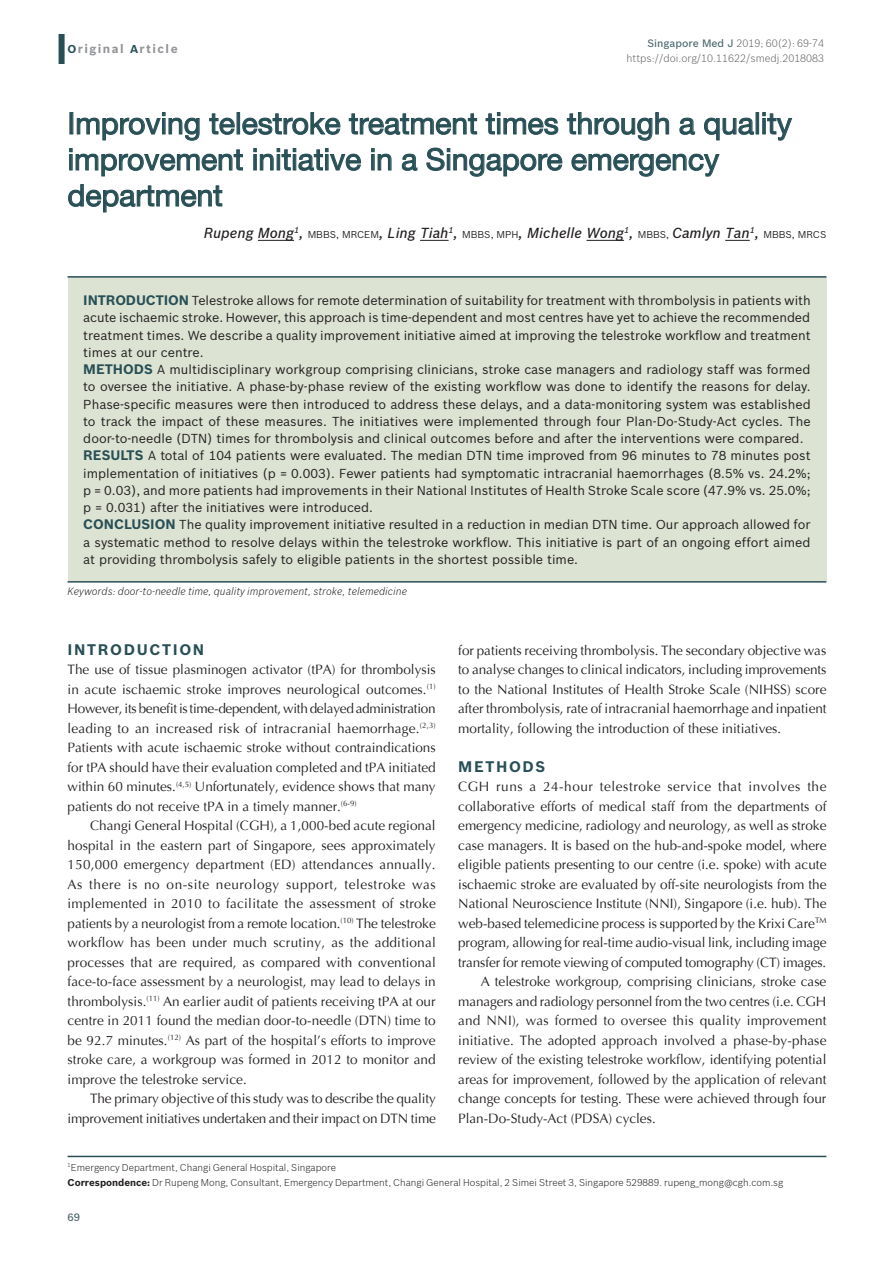
<style>
.page{position:relative;width:894px;height:1263px;background:#fff}
.page>*{position:absolute;margin:0;border:0;box-sizing:border-box;transform-origin:0 0}
.AT{font:30px/36px "Helvetica Neue";color:#284f56}
.t1{font:700 15px "Bosch Sans";letter-spacing:.11em;color:#284f56}
.AU{font:italic 500 14.25px "Bosch Sans";color:#231f20}
.TX{font:13.5px/19.5px "Optima";color:#231f20;text-align:justify}
.TXFL{font:13.5px/19.5px "Optima";color:#231f20;text-align:justify}
.ABS{font:12.75px/17.2px "Bosch Sans";color:#231f20;text-align:justify}
.ABSF{font:12.75px/17.2px "Bosch Sans";color:#231f20;text-align:justify}
.ABSL{font:12.75px/17.2px "Bosch Sans";color:#231f20;text-align:justify}
.t2{font:700 12px "Bosch Sans";letter-spacing:.12em;color:#939598}
.DOI{font:300 10.5px/15px "Bosch Sans";color:#636366;text-align:right}
.KWD{font:italic 300 10.5px "Bosch Sans";color:#231f20}
.FOLIO{font:500 10.5px "Bosch Sans";color:#4f676d}
.ADD{font:300 9.75px "Bosch Sans";color:#231f20}
.AFF{font:300 9.75px "Bosch Sans";color:#231f20}
.s1{font-size:11.25px;color:#284f56}
.s2{font-weight:500;color:#4b6a70}
.s3{font-weight:400;font-style:normal;font-size:9.75px}
.s4{font-weight:700;font-size:13.5px;color:#284f56}
.s5{font-weight:700}
</style>
<div class="page">
<div style="left:58px;top:34px;width:7px;height:30px;background:#284f56"></div>
<hr style="left:68px;top:1155px;width:758px;height:2px;background:#284f56">
<hr style="left:258px;top:240px;width:36px;height:1px;background:#231f20">
<svg style="left:420px;top:240px;width:28px;height:1px"></svg>
<hr style="left:586px;top:240px;width:38px;height:1px;background:#231f20">
<svg style="left:725px;top:240px;width:24px;height:1px"></svg>
<svg style="left:76px;top:112px;width:124px;height:29px"></svg>
<svg style="left:209px;top:113px;width:26px;height:22px"></svg>
<div style="left:236px;top:112px;width:4px;height:22px;border:1px solid #284f56"></div>
<svg style="left:242px;top:112px;width:98px;height:23px"></svg>
<svg style="left:348px;top:113px;width:129px;height:22px"></svg>
<svg style="left:485px;top:112px;width:73px;height:23px"></svg>
<svg style="left:566px;top:112px;width:103px;height:29px"></svg>
<svg style="left:679px;top:117px;width:16px;height:18px"></svg>
<svg style="left:704px;top:117px;width:50px;height:24px"></svg>
<svg style="left:762px;top:112px;width:30px;height:29px"></svg>
<svg style="left:69px;top:148px;width:174px;height:29px"></svg>
<svg style="left:253px;top:148px;width:108px;height:23px"></svg>
<svg style="left:371px;top:148px;width:21px;height:23px"></svg>
<svg style="left:401px;top:153px;width:16px;height:18px"></svg>
<svg style="left:426px;top:147px;width:136px;height:30px"></svg>
<svg style="left:571px;top:153px;width:148px;height:24px"></svg>
<svg style="left:68px;top:184px;width:154px;height:29px"></svg>
<div style="left:68px;top:277px;width:758px;height:304px;background:#dce3d3"></div>
<hr style="left:68px;top:276px;width:758px;height:2px;background:#284f56">
<hr style="left:68px;top:581px;width:758px;height:1px;background:#284f56">
<p class="t2" style="left:68px;top:42px;width:112px"><span class="s1">O</span>riginal <span class="s1">A</span>rticle</p>
<p class="DOI" style="left:626px;top:35px;width:199px"><span class="s2">Singapore Med J</span> 2019; 60(2): 69-74 https://doi.org/10.11622/smedj.2018083</p>
<p class="AT" style="left:68px;top:105px;width:725px">Improving telestroke treatment times through a quality improvement initiative in a Singapore emergency department</p>
<p class="AU" style="left:204px;top:224px;width:624px">Rupeng Mong<sup>1</sup>, <span class="s3">MBBS, MRCEM</span>, Ling Tiah<sup>1</sup>, <span class="s3">MBBS, MPH</span>, Michelle Wong<sup>1</sup>, <span class="s3">MBBS,</span> Camlyn Tan<sup>1</sup>, <span class="s3">MBBS, MRCS</span></p>
<p class="ABSF" style="left:83px;top:292px;width:728px"><span class="s4">INTRODUCTION</span> Telestroke allows for remote determination of suitability for treatment with thrombolysis in patients with acute ischaemic stroke. However, this approach is time-dependent and most centres have yet to achieve the recommended treatment times. We describe a quality improvement initiative aimed at improving the telestroke workflow and treatment times at our centre.</p>
<p class="ABS" style="left:83px;top:361px;width:728px"><span class="s4">METHODS</span> A multidisciplinary workgroup comprising clinicians, stroke case managers and radiology staff was formed to oversee the initiative. A phase-by-phase review of the existing workflow was done to identify the reasons for delay.<br>Phase-specific measures were then introduced to address these delays, and a data-monitoring system was established to track the impact of these measures. The initiatives were implemented through four Plan-Do-Study-Act cycles. The door-to-needle (DTN) times for thrombolysis and clinical outcomes before and after the interventions were compared.</p>
<p class="ABS" style="left:83px;top:447px;width:728px"><span class="s4">RESULTS</span> A total of 104 patients were evaluated. The median DTN time improved from 96 minutes to 78 minutes post implementation of initiatives (p = 0.003). Fewer patients had symptomatic intracranial haemorrhages (8.5% vs. 24.2%; p = 0.03), and more patients had improvements in their National Institutes of Health Stroke Scale score (47.9% vs. 25.0%; p = 0.031) after the initiatives were introduced.</p>
<p class="ABSL" style="left:83px;top:516px;width:728px"><span class="s4">CONCLUSION</span> The quality improvement initiative resulted in a reduction in median DTN time. Our approach allowed for a systematic method to resolve delays within the telestroke workflow. This initiative is part of an ongoing effort aimed at providing thrombolysis safely to eligible patients in the shortest possible time.</p>
<p class="KWD" style="left:68px;top:584px;width:341px">Keywords: door-to-needle time, quality improvement, stroke, telemedicine</p>
<h1 class="t1" style="left:68px;top:640px;width:138px">INTRODUCTION</h1>
<p class="TXFL" style="left:68px;top:660px;width:369px">The use of tissue plasminogen activator (tPA) for thrombolysis in acute ischaemic stroke improves neurological outcomes.<sup>(1)<br></sup>However, its benefit is time-dependent, with delayed administration leading to an increased risk of intracranial haemorrhage.<sup>(2,3)<br></sup>Patients with acute ischaemic stroke without contraindications for tPA should have their evaluation completed and tPA initiated within 60 minutes.<sup>(4,5)</sup> Unfortunately, evidence shows that many patients do not receive tPA in a timely manner.<sup>(6-9)</sup></p>
<p class="TX" style="left:68px;top:816px;width:369px;text-indent:22px">Changi General Hospital (CGH), a 1,000-bed acute regional hospital in the eastern part of Singapore, sees approximately 150,000 emergency department (ED) attendances annually.<br>As there is no on-site neurology support, telestroke was implemented in 2010 to facilitate the assessment of stroke patients by a neurologist from a remote location.<sup>(10)</sup> The telestroke workflow has been under much scrutiny, as the additional processes that are required, as compared with conventional face-to-face assessment by a neurologist, may lead to delays in thrombolysis.<sup>(11)</sup> An earlier audit of patients receiving tPA at our centre in 2011 found the median door-to-needle (DTN) time to be 92.7 minutes.<sup>(12)</sup> As part of the hospital’s efforts to improve stroke care, a workgroup was formed in 2012 to monitor and improve the telestroke service.</p>
<p class="TX" style="left:68px;top:1089px;width:369px;text-align:right">The primary objective of this study was to describe the quality improvement initiatives undertaken and their impact on DTN time</p>
<p class="TX" style="left:458px;top:640px;width:370px">for patients receiving thrombolysis. The secondary objective was to analyse changes to clinical indicators, including improvements to the National Institutes of Health Stroke Scale (NIHSS) score after thrombolysis, rate of intracranial haemorrhage and inpatient mortality, following the introduction of these initiatives.</p>
<h1 class="t1" style="left:458px;top:757px;width:89px">METHODS</h1>
<p class="TXFL" style="left:458px;top:777px;width:369px">CGH runs a 24-hour telestroke service that involves the collaborative efforts of medical staff from the departments of emergency medicine, radiology and neurology, as well as stroke case managers. It is based on the hub-and-spoke model, where eligible patients presenting to our centre (i.e. spoke) with acute ischaemic stroke are evaluated by off-site neurologists from the National Neuroscience Institute (NNI), Singapore (i.e. hub). The web-based telemedicine process is supported by the Krixi Care<sup>TM </sup>program, allowing for real-time audio-visual link, including image transfer for remote viewing of computed tomography (CT) images.</p>
<p class="TX" style="left:458px;top:972px;width:369px;text-indent:22px">A telestroke workgroup, comprising clinicians, stroke case managers and radiology personnel from the two centres (i.e. CGH and NNI), was formed to oversee this quality improvement initiative. The adopted approach involved a phase-by-phase review of the existing telestroke workflow, identifying potential areas for improvement, followed by the application of relevant change concepts for testing. These were achieved through four Plan-Do-Study-Act (PDSA) cycles.</p>
<p class="AFF" style="left:68px;top:1161px;width:270px"><sup>1</sup>Emergency Department, Changi General Hospital, Singapore</p>
<p class="ADD" style="left:68px;top:1177px;width:717px"><span class="s5">Correspondence:</span> Dr Rupeng Mong, Consultant, Emergency Department, Changi General Hospital, 2 Simei Street 3, Singapore 529889. rupeng_mong@cgh.com.sg</p>
<p class="FOLIO" style="left:68px;top:1211px;width:14px">69</p>
</div>
